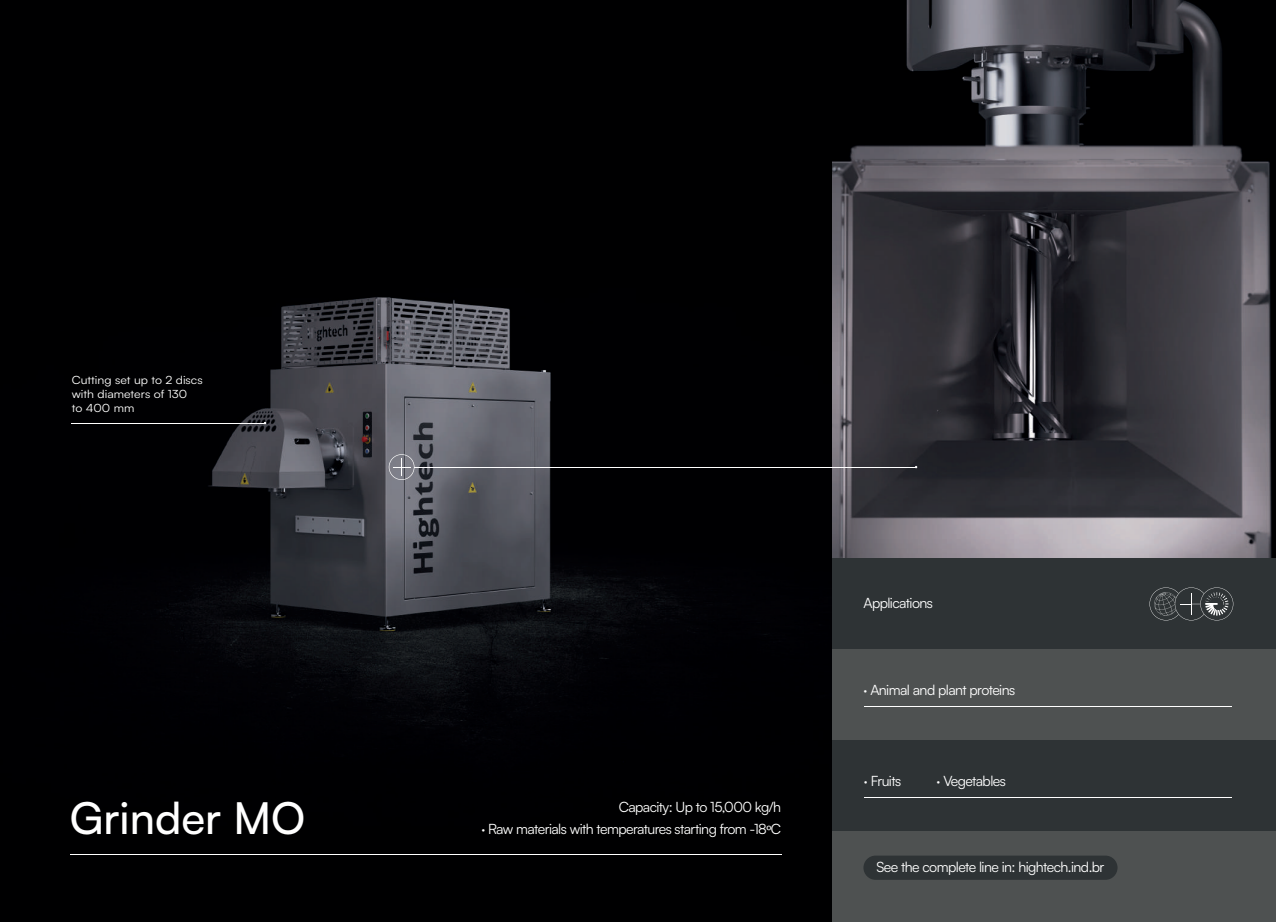
<style>
.page{position:relative;width:1276px;height:922px;background:#fff}
.page>*{position:absolute;margin:0;border:0;box-sizing:border-box;transform-origin:0 0}
.t1{font:500 43.88px "Satoshi";color:#fff}
.t2{font:14.12px/21.6px "Satoshi";letter-spacing:-.04em;color:#fff;text-align:right}
.t3{font:11.25px/13.9px "Satoshi";color:#fff;scale:1.09 1}
.s1{font-family:"Myriad Pro"}
</style>
<div class="page">
<img style="left:0;top:0;width:832px;height:921px">
<img style="left:832px;top:0;width:444px;height:558px">
<div style="left:832px;top:649px;width:444px;height:91px;background:#4e5151"></div>
<div style="left:832px;top:558px;width:444px;height:91px;background:#2e3335"></div>
<div style="left:832px;top:831px;width:444px;height:90px;background:#4e5151"></div>
<div style="left:832px;top:740px;width:444px;height:91px;background:#2e3335"></div>
<div style="left:863px;top:855px;width:254px;height:24px;background:#2e3335;border-radius:12px"></div>
<svg style="left:1149px;top:587px;width:84px;height:33px"></svg>
<hr style="left:864px;top:705px;width:368px;height:1px;background:#fff">
<hr style="left:864px;top:796px;width:368px;height:1px;background:#fff">
<hr style="left:70px;top:854px;width:711px;height:1px;background:#fff">
<hr style="left:71px;top:422px;width:194px;height:1px;background:#fff">
<hr style="left:414px;top:466px;width:502px;height:1px;background:#fff">
<svg style="left:389px;top:454px;width:25px;height:26px"></svg>
<p class="t3" style="left:72px;top:372px;width:122px">Cutting set up to 2 discs with diameters of 130<br>to 400 mm</p>
<h1 class="t1" style="left:70px;top:787px;width:237px">Grinder MO</h1>
<p class="t2" style="left:481px;top:795px;width:301px">Capacity: Up to 15,000 kg/h<br>· Raw materials with temperatures starting from -18<span class="s1">º</span>C</p>
<p class="t2" style="left:863px;top:592px;width:71px">Applications</p>
<p class="t2" style="left:863px;top:678px;width:153px">· Animal and plant proteins</p>
<p class="t2" style="left:864px;top:769px;width:39px">· Fruits</p>
<p class="t2" style="left:936px;top:769px;width:71px">· Vegetables</p>
<p class="t2" style="left:876px;top:855px;width:229px">See the complete line in: hightech.ind.br</p>
</div>
